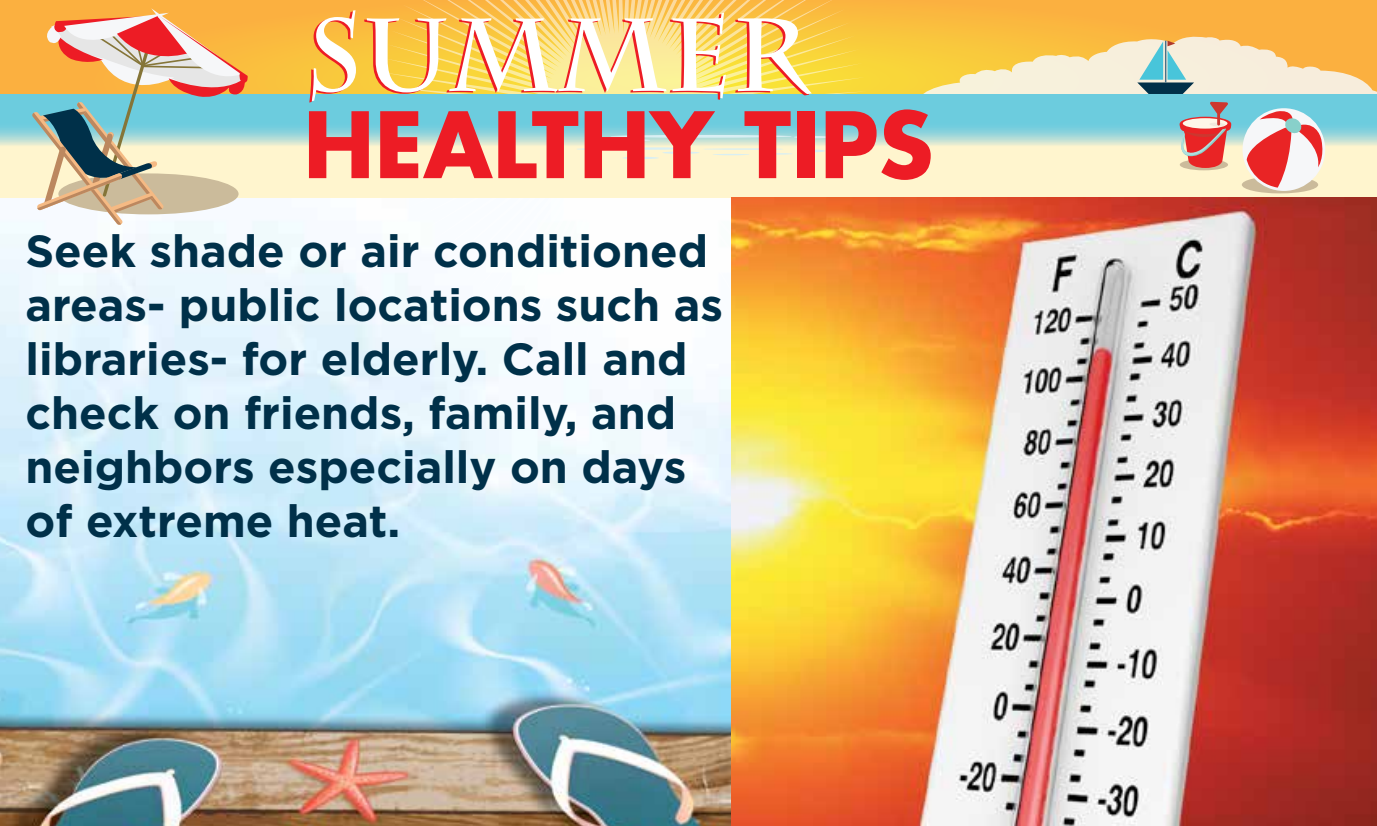
<style>
.page{position:relative;width:1377px;height:826px;background:#fff}
.page>*{position:absolute;margin:0;border:0;box-sizing:border-box;transform-origin:0 0}
.t1{font:700 103.05px "Charlemagne Std";color:#ed1c25}
.t2{font:700 88.65px "Futura Std";color:#ed1c25}
.t3{font:700 45px/54px "Gotham";color:#003049}
</style>
<div class="page">
<img style="left:0;top:197px;width:731px;height:628px">
<svg style="left:0;top:0;width:1377px;height:95px;background:#f9b73f"></svg>
<svg style="left:378px;top:0;width:489px;height:355px"></svg>
<svg style="left:876px;top:37px;width:501px;height:58px;background:#f5d88e"></svg>
<svg style="left:0;top:95px;width:1377px;height:102px;background:#c1e3d4"></svg>
<hr style="left:622px;top:157px;width:37px;height:2px;background:#d9eff3;border-radius:50%">
<hr style="left:576px;top:148px;width:35px;height:2px;background:#d9eff3;border-radius:50%">
<hr style="left:589px;top:139px;width:61px;height:3px;background:#d9eff3;border-radius:50%">
<hr style="left:610px;top:135px;width:182px;height:3px;background:#d9eff3;border-radius:50%">
<hr style="left:625px;top:147px;width:61px;height:3px;background:#d9eff3;border-radius:50%">
<hr style="left:662px;top:151px;width:38px;height:3px;background:#d9eff3;border-radius:50%">
<hr style="left:794px;top:136px;width:37px;height:2px;background:#d9eff3;border-radius:50%">
<svg style="left:770px;top:153px;width:22px;height:1px"></svg>
<hr style="left:803px;top:150px;width:22px;height:2px;background:#d9eff3;border-radius:50%">
<hr style="left:713px;top:154px;width:37px;height:1px;background:#d9eff3;border-radius:50%">
<hr style="left:703px;top:148px;width:80px;height:2px;background:#d9eff3;border-radius:50%">
<svg style="left:1137px;top:41px;width:57px;height:53px;background:#9dbfbe"></svg>
<div style="left:1242px;top:176px;width:76px;height:17px;background:#cbbb9b;border-radius:50%"></div>
<svg style="left:1243px;top:108px;width:82px;height:83px"></svg>
<svg style="left:1247px;top:109px;width:78px;height:78px"></svg>
<div style="left:1180px;top:159px;width:48px;height:11px;background:#cbbb9b;border-radius:50%"></div>
<svg style="left:1180px;top:102px;width:51px;height:66px;background:#c98481"></svg>
<svg style="left:31px;top:0;width:218px;height:226px;background:#ccba9a"></svg>
<img style="left:731px;top:197px;width:646px;height:628px">
<h1 class="t1" style="left:303px;top:-3px;width:506px">SUMMER</h1>
<h2 class="t2" style="left:303px;top:86px;width:632px">HEALTHY TIPS</h2>
<p class="t3" style="left:26px;top:223px;width:699px">Seek shade or air conditioned areas- public locations such as libraries- for elderly. Call and check on friends, family, and neighbors especially on days of extreme heat.</p>
</div>
